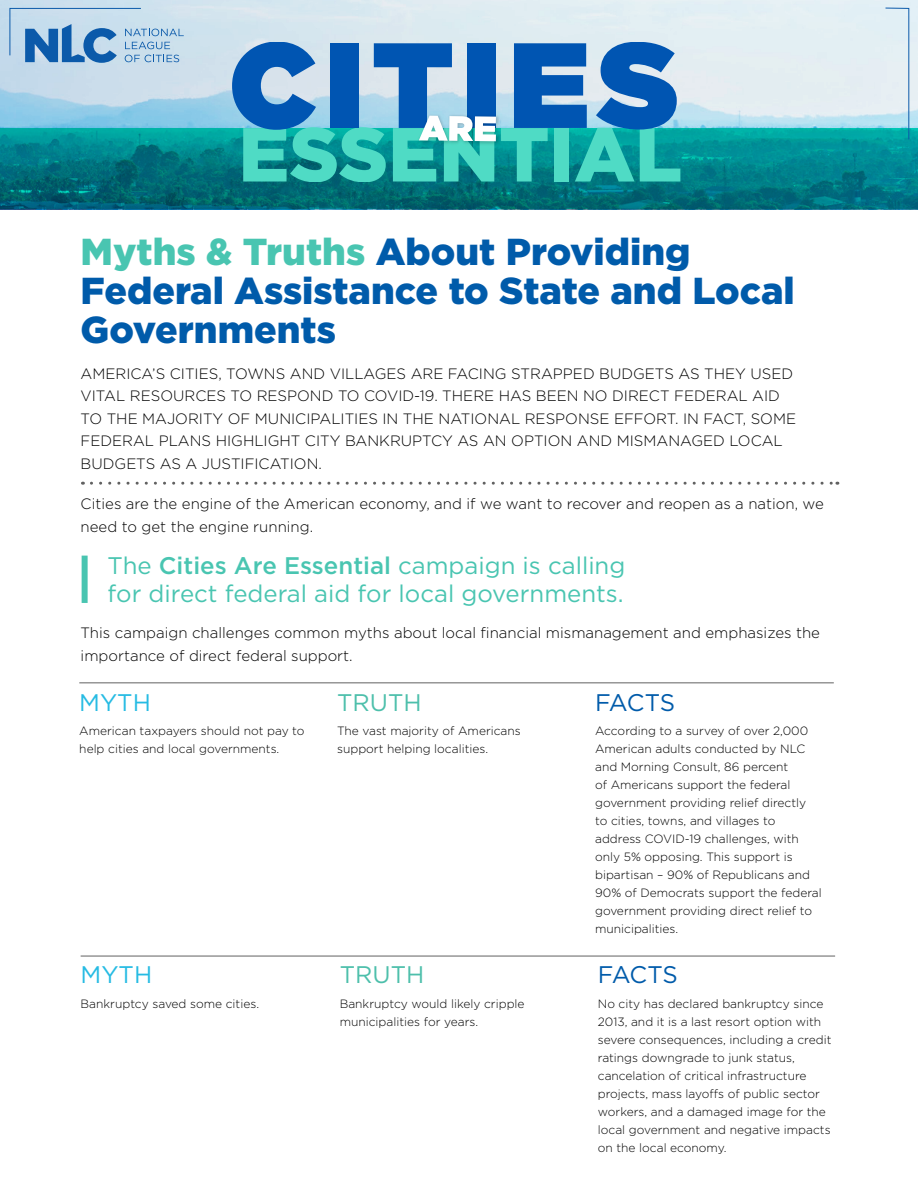
<style>
.page{position:relative;width:918px;height:1188px;background:#fff}
.page>*{position:absolute;margin:0;border:0;box-sizing:border-box;transform-origin:0 0}
.t1{font:900 37.5px/39px "Gotham";color:#005baa}
.t2{font:24px/28.5px "Gotham";color:#49c5b1}
.t3{font:24px "Gotham";color:#4dbfab}
.t4{font:24px "Gotham";letter-spacing:-.025em;color:#005baa}
.t5{font:24px "Gotham";color:#26bbe3}
.t6{font:300 15px/22.5px "Gotham";color:#000}
.t7{font:300 12px/18px "Gotham";color:#000}
.s1{color:#49c5b1}
.s2{font-weight:500}
</style>
<div class="page">
<svg style="left:0;top:0;width:918px;height:128px;background:#d1e5ef"></svg>
<svg style="left:0;top:128px;width:918px;height:81px;background:#007982"></svg>
<svg style="left:9px;top:8px;width:175px;height:55px;background:#9abddc"></svg>
<svg style="left:232px;top:42px;width:448px;height:140px;background:#479fbf"></svg>
<svg style="left:91px;top:482px;width:747px;height:3px"></svg>
<div style="left:82px;top:556px;width:6px;height:47px;background:#49c5b1"></div>
<hr style="left:81px;top:956px;width:754px;height:1px;background:#616161">
<svg style="left:885px;top:7px;width:25px;height:133px;background:#c1e0e9"></svg>
<hr style="left:79px;top:683px;width:755px;height:1px;background:#616161">
<h1 class="t1" style="left:81px;top:231px;width:716px"><span class="s1">Myths &amp; Truths</span> About Providing<br>Federal Assistance to State and Local<br>Governments</h1>
<p class="t6" style="left:81px;top:362px;width:717px">AMERICA’S CITIES, TOWNS AND VILLAGES ARE FACING STRAPPED BUDGETS AS THEY USED VITAL RESOURCES TO RESPOND TO COVID-19. THERE HAS BEEN NO DIRECT FEDERAL AID TO THE MAJORITY OF MUNICIPALITIES IN THE NATIONAL RESPONSE EFFORT. IN FACT, SOME FEDERAL PLANS HIGHLIGHT CITY BANKRUPTCY AS AN OPTION AND MISMANAGED LOCAL BUDGETS AS A JUSTIFICATION.</p>
<p class="t6" style="left:81px;top:492px;width:745px">Cities are the engine of the American economy, and if we want to recover and reopen as a nation, we need to get the engine running.</p>
<h2 class="t2" style="left:108px;top:550px;width:519px">The <span class="s2">Cities Are Essential</span> campaign is calling for direct federal aid for local governments.</h2>
<p class="t6" style="left:81px;top:621px;width:741px">This campaign challenges common myths about local financial mismanagement and emphasizes the importance of direct federal support.</p>
<h2 class="t5" style="left:79px;top:687px;width:73px">MYTH</h2>
<p class="t7" style="left:79px;top:722px;width:227px">American taxpayers should not pay to help cities and local governments.</p>
<h2 class="t3" style="left:337px;top:687px;width:86px">TRUTH</h2>
<p class="t7" style="left:337px;top:722px;width:185px">The vast majority of Americans support helping localities.</p>
<h2 class="t5" style="left:81px;top:959px;width:73px">MYTH</h2>
<p class="t7" style="left:81px;top:994px;width:180px">Bankruptcy saved some cities.</p>
<h2 class="t3" style="left:340px;top:959px;width:86px">TRUTH</h2>
<p class="t7" style="left:340px;top:994px;width:186px">Bankruptcy would likely cripple municipalities for years.</p>
<h2 class="t4" style="left:595px;top:687px;width:82px">FACTS</h2>
<p class="t7" style="left:595px;top:722px;width:228px">According to a survey of over 2,000<br>American adults conducted by NLC and Morning Consult, 86 percent<br>of Americans support the federal government providing relief directly<br>to cities, towns, and villages to address COVID-19 challenges, with only 5% opposing. This support is bipartisan – 90% of Republicans and 90% of Democrats support the federal government providing direct relief to municipalities.</p>
<h2 class="t4" style="left:598px;top:959px;width:82px">FACTS</h2>
<p class="t7" style="left:598px;top:994px;width:235px">No city has declared bankruptcy since 2013, and it is a last resort option with severe consequences, including a credit ratings downgrade to junk status, cancelation of critical infrastructure projects, mass layoffs of public sector workers, and a damaged image for the local government and negative impacts on the local economy.</p>
</div>
